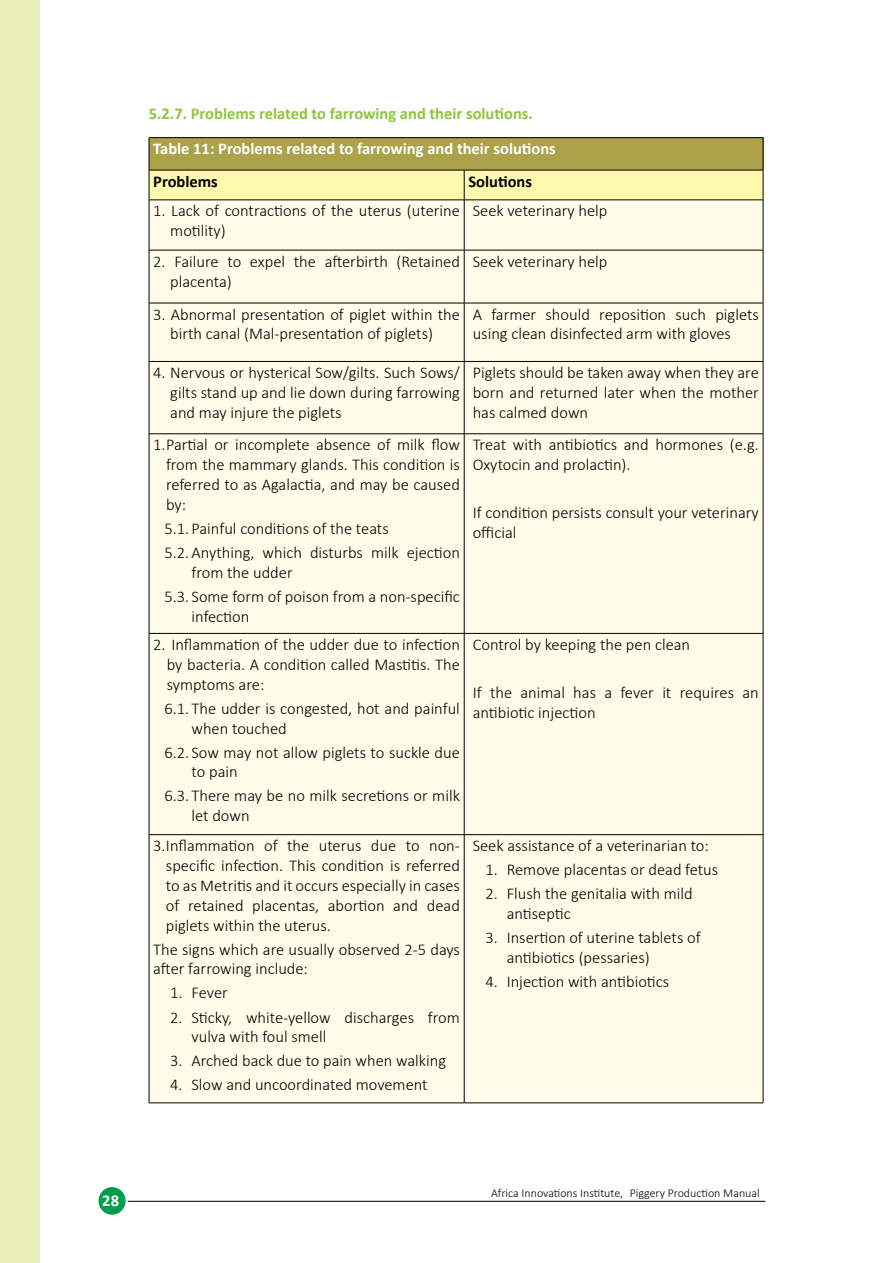
<style>
.page{position:relative;width:893px;height:1263px;background:#fff}
.page>*{position:absolute;margin:0;border:0;box-sizing:border-box;transform-origin:0 0}
.t1{font:300 16.5px/19.8px "Calibri";color:#000}
.t2{font:700 16.5px "Calibri";color:#fff}
.t3{font:700 16.5px "Calibri";color:#8dc63f}
.t4{font:700 16.5px "Calibri";color:#000}
.t5{font:300 12px "Calibri";color:#000}
</style>
<div class="page">
<div style="left:0;top:0;width:40px;height:1263px;background:#e8efbb"></div>
<hr style="left:128px;top:1201px;width:637px;height:1px;background:#000">
<div style="left:99px;top:1187px;width:27px;height:28px;background:#009e4b;border-radius:50%"></div>
<div style="left:149px;top:138px;width:614px;height:32px;background:#aba24a"></div>
<div style="left:150px;top:171px;width:613px;height:29px;background:#fff9ae"></div>
<div style="left:150px;top:201px;width:613px;height:901px;background:#fffde9"></div>
<hr style="left:149px;top:137px;width:315px;height:1px;background:#000">
<hr style="left:149px;top:138px;width:1px;height:32px;background:#000">
<hr style="left:464px;top:137px;width:299px;height:1px;background:#000">
<hr style="left:763px;top:138px;width:1px;height:32px;background:#000">
<hr style="left:149px;top:170px;width:315px;height:1px;background:#000">
<hr style="left:149px;top:170px;width:1px;height:30px;background:#000">
<hr style="left:464px;top:170px;width:299px;height:1px;background:#000">
<hr style="left:464px;top:170px;width:1px;height:30px;background:#000">
<hr style="left:763px;top:170px;width:1px;height:30px;background:#000">
<hr style="left:149px;top:200px;width:315px;height:1px;background:#000">
<hr style="left:149px;top:200px;width:1px;height:50px;background:#000">
<hr style="left:464px;top:200px;width:299px;height:1px;background:#000">
<hr style="left:464px;top:200px;width:1px;height:50px;background:#000">
<hr style="left:763px;top:200px;width:1px;height:50px;background:#000">
<hr style="left:149px;top:250px;width:315px;height:1px;background:#000">
<hr style="left:149px;top:250px;width:1px;height:53px;background:#000">
<hr style="left:464px;top:250px;width:299px;height:1px;background:#000">
<hr style="left:464px;top:250px;width:1px;height:53px;background:#000">
<hr style="left:763px;top:250px;width:1px;height:53px;background:#000">
<hr style="left:149px;top:303px;width:315px;height:1px;background:#000">
<hr style="left:149px;top:303px;width:1px;height:58px;background:#000">
<hr style="left:464px;top:303px;width:299px;height:1px;background:#000">
<hr style="left:464px;top:303px;width:1px;height:58px;background:#000">
<hr style="left:763px;top:303px;width:1px;height:58px;background:#000">
<hr style="left:149px;top:361px;width:315px;height:1px;background:#000">
<hr style="left:149px;top:362px;width:1px;height:72px;background:#000">
<hr style="left:464px;top:361px;width:299px;height:1px;background:#000">
<hr style="left:464px;top:362px;width:1px;height:72px;background:#000">
<hr style="left:763px;top:362px;width:1px;height:72px;background:#000">
<hr style="left:149px;top:433px;width:315px;height:1px;background:#000">
<hr style="left:149px;top:434px;width:1px;height:199px;background:#000">
<hr style="left:464px;top:433px;width:299px;height:1px;background:#000">
<hr style="left:464px;top:434px;width:1px;height:199px;background:#000">
<hr style="left:763px;top:434px;width:1px;height:199px;background:#000">
<hr style="left:149px;top:633px;width:315px;height:1px;background:#000">
<hr style="left:149px;top:634px;width:1px;height:200px;background:#000">
<hr style="left:464px;top:633px;width:299px;height:1px;background:#000">
<hr style="left:464px;top:634px;width:1px;height:200px;background:#000">
<hr style="left:763px;top:634px;width:1px;height:200px;background:#000">
<hr style="left:149px;top:834px;width:315px;height:1px;background:#000">
<hr style="left:149px;top:835px;width:1px;height:268px;background:#000">
<hr style="left:464px;top:834px;width:299px;height:1px;background:#000">
<hr style="left:464px;top:835px;width:1px;height:268px;background:#000">
<hr style="left:763px;top:835px;width:1px;height:268px;background:#000">
<hr style="left:149px;top:1102px;width:315px;height:1px;background:#000">
<hr style="left:464px;top:1102px;width:299px;height:1px;background:#000">
<p class="t3" style="left:149px;top:103px;width:386px">5.2.7. Problems related to farrowing and their solutions.</p>
<p class="t2" style="left:153px;top:138px;width:404px">Table 11: Problems related to farrowing and their solutions</p>
<p class="t4" style="left:153px;top:171px;width:66px">Problems</p>
<p class="t4" style="left:468px;top:171px;width:65px">Solutions</p>
<p class="t1" style="left:170px;top:201px;width:291px;text-indent:-17px">1. Lack of contractions of the uterus (uterine motility)</p>
<p class="t1" style="left:473px;top:201px;width:136px">Seek veterinary help</p>
<p class="t1" style="left:170px;top:251px;width:291px;text-indent:-17px">2. Failure to expel the afterbirth (Retained placenta)</p>
<p class="t1" style="left:473px;top:251px;width:136px">Seek veterinary help</p>
<p class="t1" style="left:170px;top:304px;width:291px;text-indent:-17px">3. Abnormal presentation of piglet within the birth canal (Mal-presentation of piglets)</p>
<p class="t1" style="left:473px;top:304px;width:288px">A farmer should reposition such piglets using clean disinfected arm with gloves</p>
<p class="t1" style="left:170px;top:363px;width:291px;text-align:justify;text-indent:-17px">4. Nervous or hysterical Sow/gilts. Such Sows/ gilts stand up and lie down during farrowing and may injure the piglets</p>
<p class="t1" style="left:473px;top:363px;width:288px;text-align:justify">Piglets should be taken away when they are born and returned later when the mother has calmed down</p>
<p class="t1" style="left:166px;top:435px;width:295px;text-align:justify;text-indent:-13px">1.Partial or incomplete absence of milk flow from the mammary glands. This condition is referred to as Agalactia, and may be caused by:</p>
<p class="t1" style="left:165px;top:516px;width:297px;line-height:24px">5.1. Painful conditions of the teats<br>5.2.Anything, which disturbs milk ejection</p>
<p class="t1" style="left:165px;top:560px;width:297px;line-height:24px;text-indent:27px">from the udder<br>5.3. Some form of poison from a non-specific</p>
<p class="t1" style="left:192px;top:606px;width:59px">infection</p>
<p class="t1" style="left:473px;top:435px;width:288px">Treat with antibiotics and hormones (e.g.<br>Oxytocin and prolactin).</p>
<p class="t1" style="left:473px;top:503px;width:288px">If condition persists consult your veterinary official</p>
<p class="t1" style="left:167px;top:634px;width:295px;text-align:justify;text-indent:-13px">2. Inflammation of the udder due to infection by bacteria. A condition called Mastitis. The symptoms are:</p>
<p class="t1" style="left:192px;top:698px;width:270px;text-indent:-27px">6.1. The udder is congested, hot and painful when touched</p>
<p class="t1" style="left:192px;top:742px;width:270px;text-indent:-27px">6.2. Sow may not allow piglets to suckle due to pain</p>
<p class="t1" style="left:192px;top:786px;width:270px;text-indent:-27px">6.3. There may be no milk secretions or milk let down</p>
<p class="t1" style="left:166px;top:836px;width:295px;text-align:justify;text-indent:-13px">3.Inflammation of the uterus due to non&shy;specific infection. This condition is referred to as Metritis and it occurs especially in cases of retained placentas, abortion and dead piglets within the uterus.</p>
<p class="t1" style="left:153px;top:939px;width:308px">The signs which are usually observed 2-5 days after farrowing include:</p>
<p class="t1" style="left:170px;top:983px;width:59px">1. Fever</p>
<p class="t1" style="left:191px;top:1007px;width:270px;text-indent:-21px">2. Sticky, white-yellow discharges from vulva with foul smell</p>
<p class="t1" style="left:170px;top:1051px;width:277px">3. Arched back due to pain when walking</p>
<p class="t1" style="left:170px;top:1075px;width:259px">4. Slow and uncoordinated movement</p>
<p class="t1" style="left:473px;top:634px;width:219px">Control by keeping the pen clean</p>
<p class="t1" style="left:473px;top:683px;width:288px">If the animal has a fever it requires an antibiotic injection</p>
<p class="t1" style="left:473px;top:836px;width:238px">Seek assistance of a veterinarian to:</p>
<p class="t1" style="left:485px;top:860px;width:234px">1. Remove placentas or dead fetus</p>
<p class="t1" style="left:507px;top:884px;width:187px;text-indent:-21px">2. Flush the genitalia with mild antiseptic</p>
<p class="t1" style="left:507px;top:928px;width:196px;text-indent:-21px">3. Insertion of uterine tablets of antibiotics (pessaries)</p>
<p class="t1" style="left:485px;top:972px;width:185px">4. Injection with antibiotics</p>
<p class="t2" style="left:102px;top:1189px;width:18px">28</p>
<p class="t5" style="left:491px;top:1185px;width:270px">Africa Innovations Institute, Piggery Production Manual</p>
</div>
